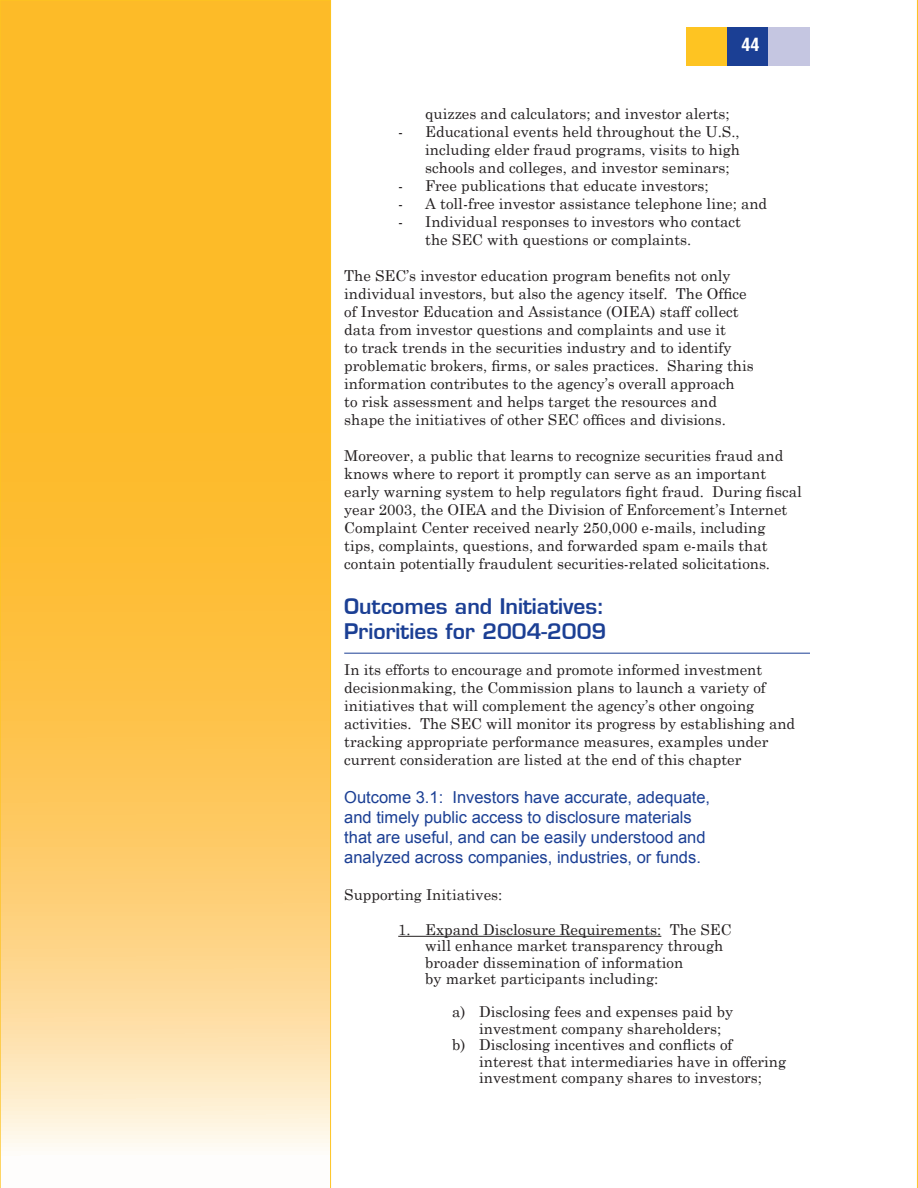
<style>
.page{position:relative;width:918px;height:1188px;background:#fff}
.page>*{position:absolute;margin:0;border:0;box-sizing:border-box;transform-origin:0 0}
.t1{font:700 21px/25.2px "Euromode";color:#1b3f94}
.t2{font:700 condensed 18px "Switzerland";color:#fff}
.t3{font:16.5px/19.8px "Arial";color:#1b3f94}
.t4{font:15px/18px "Century Schoolbook";color:#231f20}
</style>
<div class="page">
<svg style="left:0;top:0;width:331px;height:1188px;background:#fdc756"></svg>
<svg style="left:917px;top:0;width:1px;height:1188px"></svg>
<div style="left:686px;top:27px;width:41px;height:39px;background:#fec422"></div>
<div style="left:727px;top:27px;width:42px;height:39px;background:#1b3f94"></div>
<div style="left:769px;top:27px;width:41px;height:39px;background:#c5c6e1"></div>
<hr style="left:344px;top:653px;width:466px;height:1px;background:#1b3f94">
<hr style="left:398px;top:936px;width:263px;height:1px;background:#231f20">
<p class="t2" style="left:741px;top:34px;width:19px">44</p>
<p class="t4" style="left:425px;top:103px;width:306px">quizzes and calculators; and investor alerts;</p>
<p class="t4" style="left:425px;top:121px;width:316px;text-align:justify;text-indent:-27px">- Educational events held throughout the U.S., including elder fraud programs, visits to high schools and colleges, and investor seminars;</p>
<p class="t4" style="left:398px;top:175px;width:312px">- Free publications that educate investors;</p>
<p class="t4" style="left:398px;top:193px;width:370px">- A toll-free investor assistance telephone line; and</p>
<p class="t4" style="left:425px;top:211px;width:317px;text-indent:-27px">- Individual responses to investors who contact the SEC with questions or complaints.</p>
<p class="t4" style="left:344px;top:265px;width:411px">The SEC’s investor education program benefits not only individual investors, but also the agency itself. The Office of Investor Education and Assistance (OIEA) staff collect data from investor questions and complaints and use it<br>to track trends in the securities industry and to identify problematic brokers, firms, or sales practices. Sharing this information contributes to the agency’s overall approach<br>to risk assessment and helps target the resources and shape the initiatives of other SEC offices and divisions.</p>
<p class="t4" style="left:344px;top:445px;width:459px">Moreover, a public that learns to recognize securities fraud and knows where to report it promptly can serve as an important early warning system to help regulators fight fraud. During fiscal year 2003, the OIEA and the Division of Enforcement’s Internet Complaint Center received nearly 250,000 e-mails, including<br>tips, complaints, questions, and forwarded spam e-mails that contain potentially fraudulent securities-related solicitations.</p>
<h1 class="t1" style="left:344px;top:594px;width:264px">Outcomes and Initiatives:<br>Priorities for 2004-2009</h1>
<p class="t4" style="left:344px;top:660px;width:452px">In its efforts to encourage and promote informed investment decisionmaking, the Commission plans to launch a variety of initiatives that will complement the agency’s other ongoing activities. The SEC will monitor its progress by establishing and tracking appropriate performance measures, examples under current consideration are listed at the end of this chapter</p>
<p class="t3" style="left:344px;top:787px;width:367px">Outcome 3.1: Investors have accurate, adequate, and timely public access to disclosure materials that are useful, and can be easily understood and analyzed across companies, industries, or funds.</p>
<p class="t4" style="left:344px;top:885px;width:160px">Supporting Initiatives:</p>
<p class="t4" style="left:425px;top:920px;width:308px;line-height:16.5px;text-indent:-27px">1. Expand Disclosure Requirements: The SEC will enhance market transparency through broader dissemination of information<br>by market participants including:</p>
<p class="t4" style="left:452px;top:1002px;width:282px">a) Disclosing fees and expenses paid by</p>
<p class="t4" style="left:479px;top:1018px;width:243px">investment company shareholders;</p>
<p class="t4" style="left:452px;top:1035px;width:282px">b) Disclosing incentives and conflicts of</p>
<p class="t4" style="left:479px;top:1051px;width:308px">interest that intermediaries have in offering</p>
<p class="t4" style="left:479px;top:1068px;width:284px">investment company shares to investors;</p>
</div>
